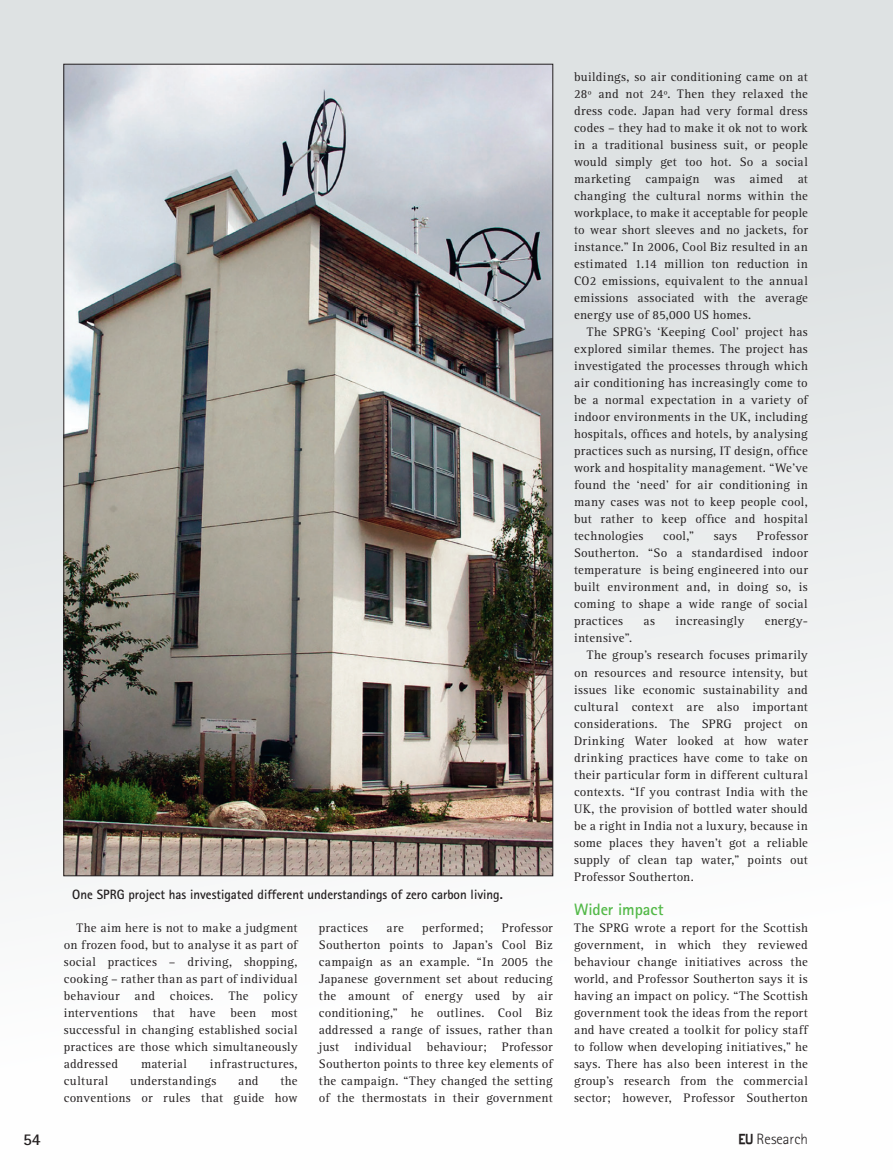
<style>
.page{position:relative;width:893px;height:1170px;background:#fff}
.page>*{position:absolute;margin:0;border:0;box-sizing:border-box;transform-origin:0 0}
.t1{font:700 16.5px "Rotis Sans Serif";letter-spacing:-.005em;color:#54b949}
.t2{font:700 16.5px "Rotis Sans Serif";color:#231f20}
.t3{font:300 15px "Rotis Sans Serif";color:#231f20}
.t4{font:700 13.5px "Rotis Sans Serif";color:#231f20;scale:.96 1}
.t5{font:12.75px/17px "Rotis Serif";letter-spacing:.02em;color:#231f20;text-align:justify}
.t6{font:12.75px "Rotis Serif";letter-spacing:.04em;color:#231f20}
.s1{font-family:"Forgotten Futurist";font-weight:700;font-size:16.65px}
</style>
<div class="page">
<div style="left:0;top:0;width:893px;height:1169px;background:linear-gradient(to bottom,#d6dbdc,#fff)"></div>
<img style="left:65px;top:66px;width:486px;height:808px">
<p class="t4" style="left:72px;top:885px;width:450px">One SPRG project has investigated different understandings of zero carbon living.</p>
<p class="t5" style="left:64px;top:919px;width:235px;text-indent:13px">The aim here is not to make a judgment on frozen food, but to analyse it as part of social practices – driving, shopping, cooking – rather than as part of individual behaviour and choices. The policy interventions that have been most successful in changing established social practices are those which simultaneously addressed</p>
<p class="t5" style="left:141px;top:1055px;width:48px">material</p>
<p class="t5" style="left:210px;top:1055px;width:89px">infrastructures,</p>
<p class="t6" style="left:64px;top:1073px;width:46px">cultural</p>
<p class="t5" style="left:130px;top:1072px;width:88px">understandings</p>
<p class="t5" style="left:238px;top:1072px;width:22px">and</p>
<p class="t5" style="left:64px;top:1072px;width:235px;text-align:right">the<br>conventions or rules that guide how</p>
<p class="t5" style="left:319px;top:919px;width:235px;text-indent:183px">Professor Southerton points to Japan’s Cool Biz campaign as an example. “In 2005 the Japanese government set about reducing the amount of energy used by air conditioning,” he outlines. Cool Biz addressed a range of issues, rather than just individual behaviour; Professor Southerton points to three key elements of the campaign. “They changed the setting of the thermostats in their government</p>
<p class="t5" style="left:319px;top:919px;width:51px">practices</p>
<p class="t5" style="left:386px;top:919px;width:19px">are</p>
<p class="t5" style="left:422px;top:919px;width:63px">performed;</p>
<p class="t5" style="left:574px;top:68px;width:235px">buildings, so air conditioning came on at 28º and not 24º. Then they relaxed the dress code. Japan had very formal dress codes – they had to make it ok not to work in a traditional business suit, or people would simply get too hot. So a social marketing campaign was aimed at changing the cultural norms within the workplace, to make it acceptable for people to wear short sleeves and no jackets, for instance.” In 2006, Cool Biz resulted in an estimated 1.14 million ton reduction in CO2 emissions, equivalent to the annual emissions associated with the average energy use of 85,000 US homes.</p>
<p class="t5" style="left:574px;top:324px;width:235px;text-indent:13px">The SPRG’s ‘Keeping Cool’ project has explored similar themes. The project has investigated the processes through which air conditioning has increasingly come to be a normal expectation in a variety of indoor environments in the UK, including hospitals, offices and hotels, by analysing practices such as nursing, IT design, office work and hospitality management. “We’ve found the ‘need’ for air conditioning in many cases was not to keep people cool, but rather to keep office and hospital technologies</p>
<p class="t5" style="left:574px;top:528px;width:235px;text-indent:183px">Professor Southerton. “So a standardised indoor temperature is being engineered into our built environment and, in doing so, is coming to shape a wide range of social practices</p>
<p class="t5" style="left:663px;top:528px;width:32px">cool,”</p>
<p class="t5" style="left:714px;top:528px;width:25px">says</p>
<p class="t5" style="left:644px;top:613px;width:13px">as</p>
<p class="t5" style="left:676px;top:613px;width:70px">increasingly</p>
<p class="t5" style="left:765px;top:613px;width:45px">energy-</p>
<p class="t5" style="left:574px;top:630px;width:60px">intensive”.</p>
<p class="t5" style="left:587px;top:647px;width:223px">The group’s research focuses primarily</p>
<p class="t5" style="left:574px;top:664px;width:235px">on resources and resource intensity, but</p>
<p class="t5" style="left:574px;top:681px;width:235px">issues like economic sustainability and</p>
<p class="t5" style="left:574px;top:698px;width:235px">cultural context are also important</p>
<p class="t5" style="left:574px;top:715px;width:235px">considerations. The SPRG project on</p>
<p class="t5" style="left:574px;top:732px;width:235px">Drinking Water looked at how water</p>
<p class="t5" style="left:574px;top:749px;width:235px">drinking practices have come to take on</p>
<p class="t6" style="left:574px;top:767px;width:235px">their particular form in different cultural</p>
<p class="t5" style="left:574px;top:783px;width:235px">contexts. “If you contrast India with the</p>
<p class="t5" style="left:574px;top:800px;width:235px">UK, the provision of bottled water should</p>
<p class="t5" style="left:574px;top:817px;width:235px">be a right in India not a luxury, because in</p>
<p class="t5" style="left:574px;top:834px;width:235px">some places they haven’t got a reliable</p>
<p class="t5" style="left:574px;top:851px;width:235px">supply of clean tap water,” points out</p>
<p class="t5" style="left:574px;top:868px;width:121px">Professor Southerton.</p>
<p class="t1" style="left:574px;top:898px;width:91px">Wider impact</p>
<p class="t5" style="left:574px;top:919px;width:235px">The SPRG wrote a report for the Scottish government, in which they reviewed behaviour change initiatives across the world, and Professor Southerton says it is having an impact on policy. “The Scottish government took the ideas from the report and have created a toolkit for policy staff to follow when developing initiatives,” he says. There has also been interest in the group’s research from the commercial sector; however, Professor Southerton</p>
<p class="t2" style="left:23px;top:1128px;width:19px">54</p>
<p class="t3" style="left:738px;top:1129px;width:71px"><span class="s1">EU</span> Research</p>
</div>
